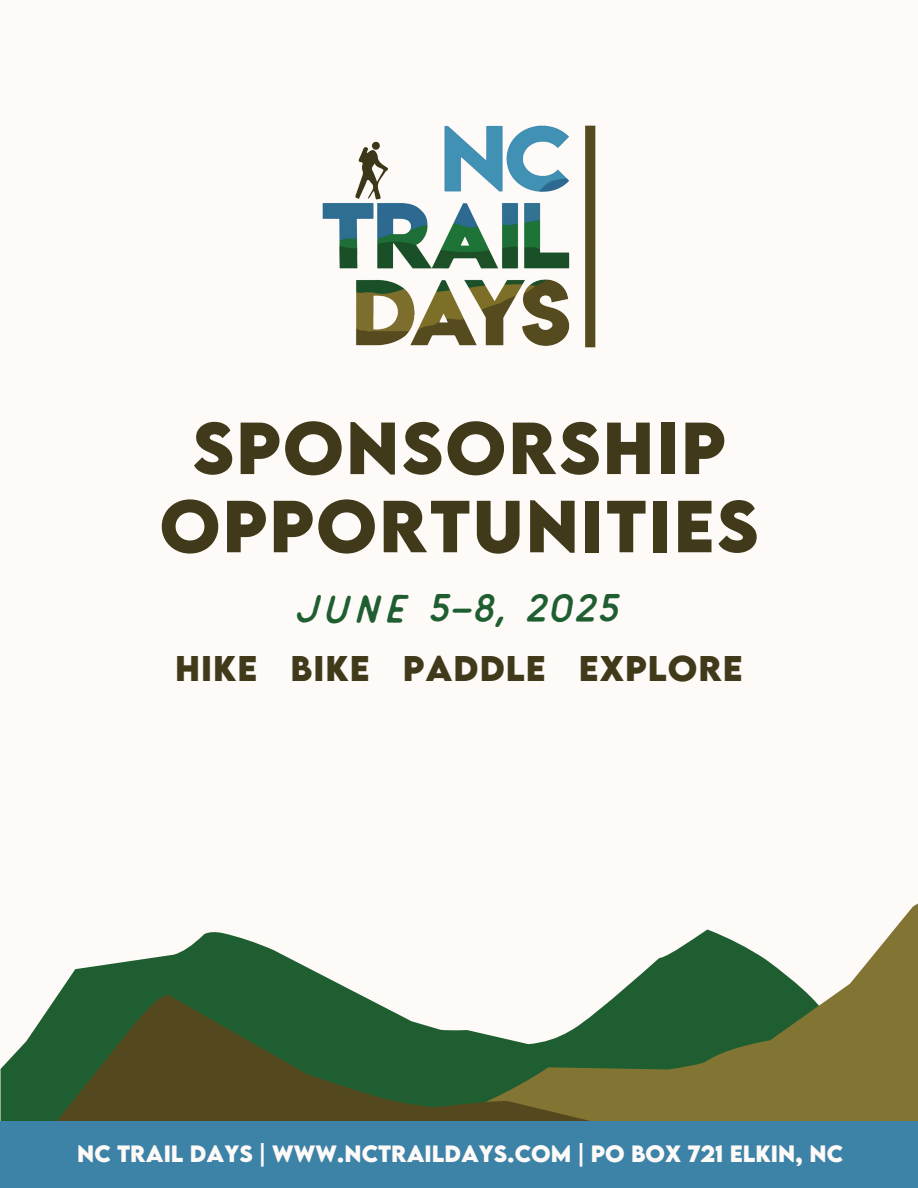
<style>
.page{position:relative;width:918px;height:1188px;background:#fdfaf8}
.page>*{position:absolute;margin:0;border:0;box-sizing:border-box;transform-origin:0 0}
.t1{font:700 65.4px/78.2px "LEMONMILK";letter-spacing:.035em;color:#40391a;text-align:center}
.t2{font:38.4px "Restless Youth Small Caps";letter-spacing:.03em;color:#1f5e30}
.t3{font:700 31.8px "LEMONMILK";letter-spacing:.03em;color:#40391a}
.t4{font:700 21px "LEMONMILK";letter-spacing:.09em;color:#fdfaf8}
</style>
<div class="page">
<img style="left:322px;top:125px;width:274px;height:223px">
<svg style="left:58px;top:932px;width:301px;height:62px;fill:#1f5e30"></svg>
<svg style="left:618px;top:903px;width:300px;height:91px"></svg>
<svg style="left:1px;top:994px;width:917px;height:127px;background:#596d3e"></svg>
<div style="left:0;top:1121px;width:918px;height:67px;background:#3d82a7"></div>
<p class="t1" style="left:160px;top:408px;width:600px">SPONSORSHIP<br>OPPORTUNITIES</p>
<h1 class="t2" style="left:295px;top:583px;width:330px">JUNE 5-8, 2025</h1>
<h2 class="t3" style="left:175px;top:647px;width:569px">HIKE BIKE PADDLE EXPLORE</h2>
<h3 class="t4" style="left:77px;top:1140px;width:767px">NC TRAIL DAYS | WWW.NCTRAILDAYS.COM | PO BOX 721 ELKIN, NC</h3>
</div>
